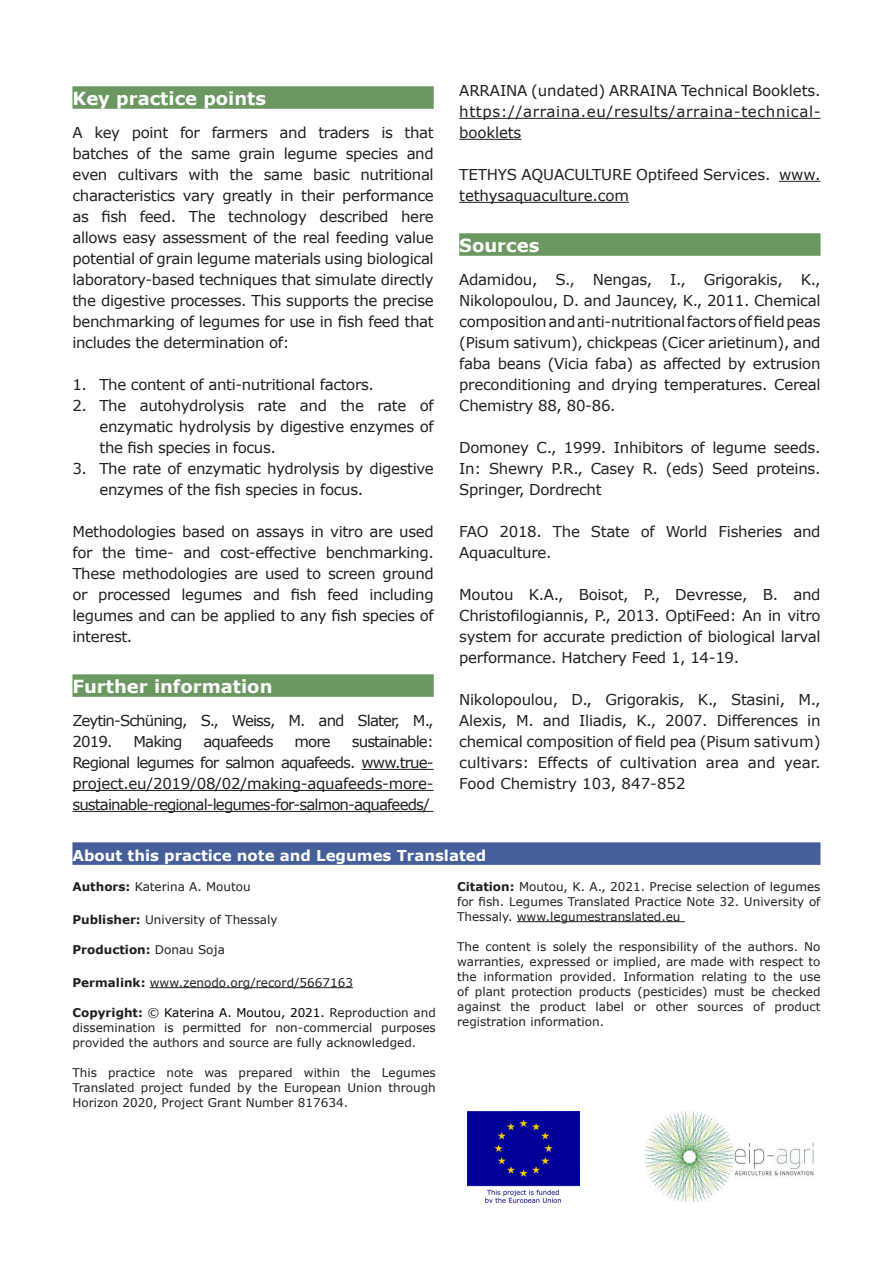
<style>
.page{position:relative;width:893px;height:1263px;background:#fff}
.page>*{position:absolute;margin:0;border:0;box-sizing:border-box;transform-origin:0 0}
.body_HL_white_green{font:700 18px "Verdana";color:#fff}
.body_text{font:15px/21px "Verdana";letter-spacing:-.025em;color:#231f20;text-align:justify}
.body_text-2{font:15px/21px "Verdana";letter-spacing:-.06em;color:#231f20}
.Absatzformat_1{font:700 15px "Verdana";color:#fff}
.imprint_body_text{font:12px/15px "Verdana";color:#231f20;text-align:justify}
.imprint_body_text-2{font:700 12px "Verdana";color:#231f20}
.s1{font-weight:700}
.s2{font-weight:400}
.s3{color:#000}
</style>
<div class="page">
<div style="left:72px;top:842px;width:748px;height:23px;background:#465f9a"></div>
<hr style="left:150px;top:987px;width:203px;height:1px;background:#231f20">
<hr style="left:517px;top:921px;width:168px;height:1px;background:#231f20">
<img style="left:468px;top:1112px;width:111px;height:90px">
<img style="left:646px;top:1112px;width:168px;height:90px">
<div style="left:72px;top:86px;width:362px;height:23px;background:#6a9860"></div>
<div style="left:72px;top:674px;width:362px;height:23px;background:#6a9860"></div>
<hr style="left:362px;top:769px;width:72px;height:1px;background:#231f20">
<hr style="left:72px;top:790px;width:362px;height:1px;background:#231f20">
<hr style="left:72px;top:811px;width:361px;height:1px;background:#231f20">
<hr style="left:459px;top:118px;width:361px;height:1px;background:#231f20">
<hr style="left:459px;top:139px;width:62px;height:1px;background:#231f20">
<hr style="left:779px;top:181px;width:41px;height:1px;background:#231f20">
<hr style="left:459px;top:202px;width:170px;height:1px;background:#231f20">
<div style="left:459px;top:233px;width:361px;height:23px;background:#6a9860"></div>
<p class="body_HL_white_green" style="left:72px;top:87px;width:195px">Key practice points</p>
<p class="body_text" style="left:72px;top:122px;width:363px">A key point for farmers and traders is that batches of the same grain legume species and even cultivars with the same basic nutritional characteristics vary greatly in their performance as fish feed. The technology described here allows easy assessment of the real feeding value potential of grain legume materials using biological laboratory-based techniques that simulate directly the digestive processes. This supports the precise benchmarking of legumes for use in fish feed that includes the determination of:</p>
<p class="body_text" style="left:72px;top:374px;width:303px">1. The content of anti-nutritional factors.</p>
<p class="body_text" style="left:99px;top:395px;width:336px;text-indent:-27px">2. The autohydrolysis rate and the rate of enzymatic hydrolysis by digestive enzymes of the fish species in focus.</p>
<p class="body_text" style="left:99px;top:458px;width:336px;text-indent:-27px">3. The rate of enzymatic hydrolysis by digestive enzymes of the fish species in focus.</p>
<p class="body_text" style="left:72px;top:521px;width:363px">Methodologies based on assays in vitro are used for the time- and cost-effective benchmarking.<br>These methodologies are used to screen ground or processed legumes and fish feed including legumes and can be applied to any fish species of interest.</p>
<p class="body_HL_white_green" style="left:72px;top:675px;width:202px">Further information</p>
<p class="body_text-2" style="left:72px;top:710px;width:363px">Zeytin-Schüning, S., Weiss, M. and Slater, M.,<br>2019.</p>
<p class="body_text" style="left:133px;top:731px;width:50px">Making</p>
<p class="body_text-2" style="left:203px;top:731px;width:71px">aquafeeds</p>
<p class="body_text" style="left:294px;top:731px;width:38px">more</p>
<p class="body_text" style="left:72px;top:731px;width:363px;text-indent:279px">sustainable:<br>Regional legumes for salmon aquafeeds. www.true&shy;project.eu/2019/08/02/making-aquafeeds-more&shy;sustainable-regional-legumes-for-salmon-aquafeeds/</p>
<p class="body_text" style="left:459px;top:80px;width:363px">ARRAINA (undated) ARRAINA Technical Booklets. https://arraina.eu/results/arraina-technical&shy;booklets</p>
<p class="body_text" style="left:459px;top:164px;width:363px">TETHYS AQUACULTURE Optifeed Services. www. tethysaquaculture.com</p>
<p class="body_HL_white_green" style="left:459px;top:234px;width:82px">Sources</p>
<p class="body_text" style="left:459px;top:269px;width:363px">Adamidou, S., Nengas, I., Grigorakis, K., Nikolopoulou, D. and Jauncey, K., 2011. Chemical composition and anti-nutritional factors of field peas (Pisum sativum), chickpeas (Cicer arietinum), and faba beans (Vicia faba) as affected by extrusion preconditioning and drying temperatures. Cereal Chemistry 88, 80-86.</p>
<p class="body_text" style="left:459px;top:437px;width:363px">Domoney C., 1999. Inhibitors of legume seeds.<br>In: Shewry P.R., Casey R. (eds) Seed proteins.<br>Springer, Dordrecht</p>
<p class="body_text" style="left:459px;top:521px;width:363px">FAO 2018. The State of World Fisheries and<br>Aquaculture.</p>
<p class="body_text" style="left:459px;top:584px;width:363px">Moutou K.A., Boisot, P., Devresse, B. and Christofilogiannis, P., 2013. OptiFeed: An in vitro system for accurate prediction of biological larval performance. Hatchery Feed 1, 14-19.</p>
<p class="body_text" style="left:459px;top:689px;width:363px">Nikolopoulou, D., Grigorakis, K., Stasini, M., Alexis, M. and Iliadis, K., 2007. Differences in chemical composition of field pea (Pisum sativum) cultivars: Effects of cultivation area and year.<br>Food Chemistry 103, 847-852</p>
<p class="Absatzformat_1" style="left:72px;top:846px;width:415px">About this practice note and Legumes Translated</p>
<p class="imprint_body_text" style="left:72px;top:879px;width:180px"><span class="s1">Authors:</span> Katerina A. Moutou</p>
<p class="imprint_body_text" style="left:72px;top:912px;width:207px"><span class="s1">Publisher:</span> University of Thessaly</p>
<p class="imprint_body_text-2" style="left:72px;top:941px;width:154px">Production: <span class="s2">Donau Soja</span></p>
<p class="imprint_body_text" style="left:72px;top:975px;width:282px"><span class="s1">Permalink:</span> www.zenodo.org/record/5667163</p>
<p class="imprint_body_text" style="left:72px;top:1005px;width:365px"><span class="s1">Copyright:</span> © <span class="s3">Katerina A. Moutou, 2021.</span> Reproduction and dissemination is permitted for non-commercial purposes provided the authors and source are fully acknowledged.</p>
<p class="imprint_body_text" style="left:72px;top:1065px;width:365px">This practice note was prepared within the Legumes Translated project funded by the European Union through Horizon 2020, Project Grant Number 817634.</p>
<p class="imprint_body_text" style="left:457px;top:879px;width:365px"><span class="s1">Citation:</span> Moutou, K. A., 2021. Precise selection of legumes for fish. Legumes Translated Practice Note 32. University of Thessaly. www.legumestranslated.eu</p>
<p class="imprint_body_text" style="left:457px;top:939px;width:365px">The content is solely the responsibility of the authors. No warranties, expressed or implied, are made with respect to the information provided. Information relating to the use of plant protection products (pesticides) must be checked against the product label or other sources of product registration information.</p>
</div>
